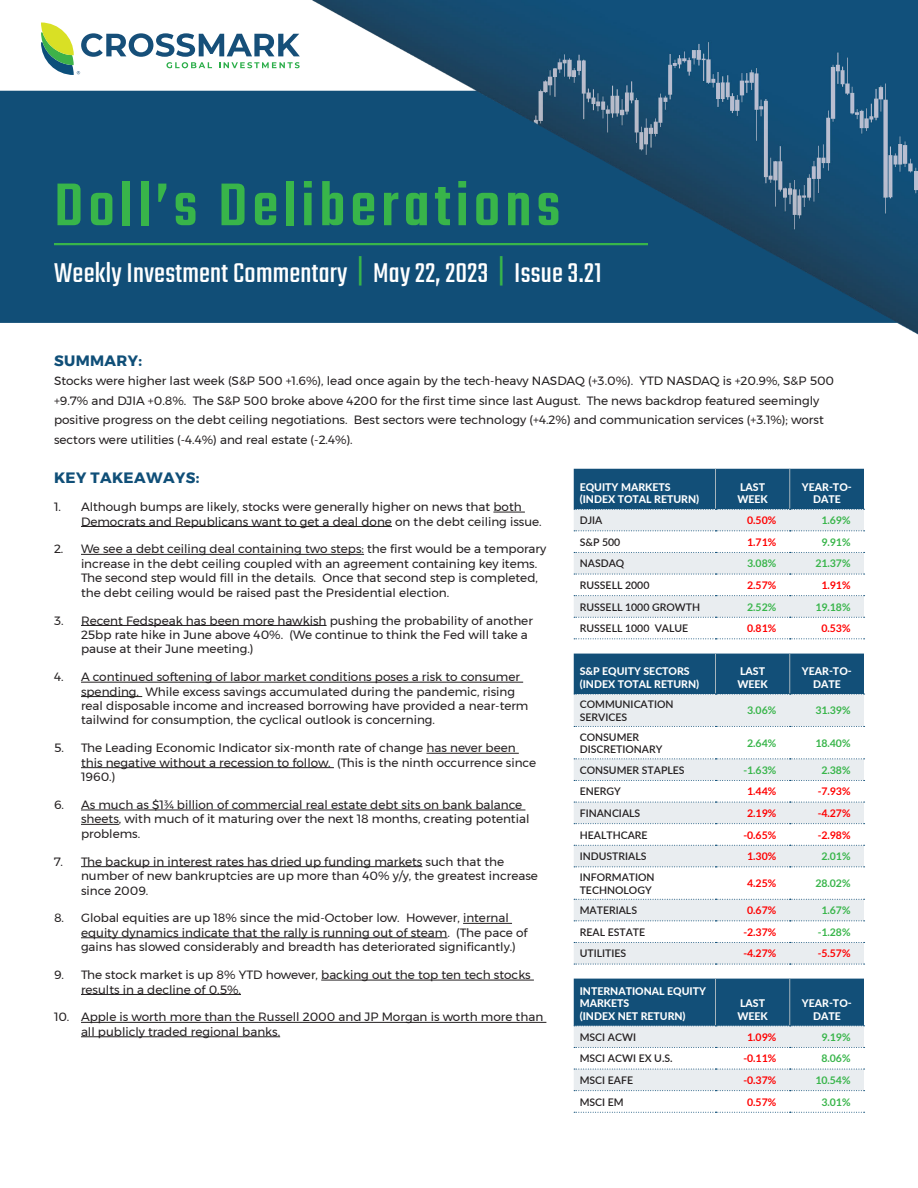
<style>
.page{position:relative;width:918px;height:1188px;background:#fff}
.page>*{position:absolute;margin:0;border:0;box-sizing:border-box;transform-origin:0 0}
.t1{font:500 66px "Teko";letter-spacing:.075em;color:#38b54a}
.t2{font:30px "Teko";letter-spacing:.01em;color:#fff}
.t3{font:700 15px "Montserrat";letter-spacing:.025em;color:#104f78}
.t4{font:12px/14.4px "Montserrat";color:#231f20}
.t5{font:600 10.5px/12.6px "Lato";color:#231f20}
.t6{font:800 10.5px/12.6px "Lato";color:#fff}
.t7{font:700 10.5px "Lato";color:#f00}
.t8{font:700 10.5px "Lato";color:#38b54a}
.s1{font-weight:300;font-size:36px;color:#38b54a}
</style>
<div class="page">
<img style="left:0;top:0;width:918px;height:1113px">
<svg style="left:41px;top:22px;width:259px;height:53px"></svg>
<hr style="left:54px;top:243px;width:594px;height:2px;background:#38b54a">
<svg style="left:574px;top:469px;width:291px;height:170px"></svg>
<svg style="left:574px;top:979px;width:291px;height:134px"></svg>
<svg style="left:574px;top:824px;width:290px;height:21px"></svg>
<svg style="left:574px;top:654px;width:291px;height:170px"></svg>
<svg style="left:574px;top:845px;width:291px;height:120px"></svg>
<hr style="left:493px;top:512px;width:32px;height:1px;background:#231f20">
<hr style="left:81px;top:526px;width:311px;height:1px;background:#231f20">
<hr style="left:81px;top:554px;width:283px;height:1px;background:#231f20">
<hr style="left:81px;top:625px;width:246px;height:1px;background:#231f20">
<hr style="left:81px;top:682px;width:442px;height:1px;background:#231f20">
<hr style="left:81px;top:696px;width:61px;height:1px;background:#231f20">
<hr style="left:426px;top:753px;width:93px;height:1px;background:#231f20">
<hr style="left:81px;top:767px;width:253px;height:1px;background:#231f20">
<hr style="left:81px;top:810px;width:444px;height:1px;background:#231f20">
<hr style="left:81px;top:824px;width:38px;height:1px;background:#231f20">
<hr style="left:81px;top:866px;width:341px;height:1px;background:#231f20">
<hr style="left:463px;top:923px;width:49px;height:1px;background:#231f20">
<hr style="left:81px;top:937px;width:366px;height:1px;background:#231f20">
<hr style="left:321px;top:980px;width:213px;height:1px;background:#231f20">
<hr style="left:81px;top:994px;width:160px;height:1px;background:#231f20">
<hr style="left:81px;top:1022px;width:465px;height:1px;background:#231f20">
<hr style="left:81px;top:1036px;width:199px;height:1px;background:#231f20">
<h1 class="t1" style="left:54px;top:167px;width:508px">Doll’s Deliberations</h1>
<h2 class="t2" style="left:54px;top:256px;width:549px">Weekly Investment Commentary <span class="s1">|</span> May 22, 2023 <span class="s1">|</span> Issue 3.21</h2>
<p class="t3" style="left:54px;top:348px;width:90px">SUMMARY:</p>
<p class="t4" style="left:54px;top:371px;width:782px;line-height:19.5px">Stocks were higher last week (S&amp;P 500 +1.6%), lead once again by the tech-heavy NASDAQ (+3.0%). YTD NASDAQ is +20.9%, S&amp;P 500 +9.7% and DJIA +0.8%. The S&amp;P 500 broke above 4200 for the first time since last August. The news backdrop featured seemingly positive progress on the debt ceiling negotiations. Best sectors were technology (+4.2%) and communication services (+3.1%); worst sectors were utilities (-4.4%) and real estate (-2.4%).</p>
<p class="t3" style="left:54px;top:466px;width:147px">KEY TAKEAWAYS:</p>
<p class="t4" style="left:81px;top:500px;width:462px;text-indent:-27px">1. Although bumps are likely, stocks were generally higher on news that both<br>Democrats and Republicans want to get a deal done on the debt ceiling issue.</p>
<p class="t4" style="left:81px;top:542px;width:467px;text-indent:-27px">2. We see a debt ceiling deal containing two steps: the first would be a temporary increase in the debt ceiling coupled with an agreement containing key items.<br>The second step would fill in the details. Once that second step is completed, the debt ceiling would be raised past the Presidential election.</p>
<p class="t4" style="left:81px;top:613px;width:453px;text-indent:-27px">3. Recent Fedspeak has been more hawkish pushing the probability of another<br>25bp rate hike in June above 40%. (We continue to think the Fed will take a pause at their June meeting.)</p>
<p class="t4" style="left:81px;top:670px;width:449px;text-indent:-27px">4. A continued softening of labor market conditions poses a risk to consumer spending. While excess savings accumulated during the pandemic, rising real disposable income and increased borrowing have provided a near-term tailwind for consumption, the cyclical outlook is concerning.</p>
<p class="t4" style="left:81px;top:741px;width:457px;text-indent:-27px">5. The Leading Economic Indicator six-month rate of change has never been this negative without a recession to follow. (This is the ninth occurrence since<br>1960.)</p>
<p class="t4" style="left:81px;top:797px;width:450px;text-indent:-27px">6. As much as $1¾ billion of commercial real estate debt sits on bank balance sheets, with much of it maturing over the next 18 months, creating potential problems.</p>
<p class="t4" style="left:81px;top:854px;width:459px;text-indent:-27px">7. The backup in interest rates has dried up funding markets such that the number of new bankruptcies are up more than 40% y/y, the greatest increase since 2009.</p>
<p class="t4" style="left:81px;top:911px;width:448px;text-indent:-27px">8. Global equities are up 18% since the mid-October low. However, internal equity dynamics indicate that the rally is running out of steam. (The pace of gains has slowed considerably and breadth has deteriorated significantly.)</p>
<p class="t4" style="left:81px;top:968px;width:451px;text-indent:-27px">9. The stock market is up 8% YTD however, backing out the top ten tech stocks results in a decline of 0.5%.</p>
<p class="t4" style="left:81px;top:1010px;width:464px;text-indent:-27px">10. Apple is worth more than the Russell 2000 and JP Morgan is worth more than all publicly traded regional banks.</p>
<p class="t6" style="left:580px;top:480px;width:121px">EQUITY MARKETS (INDEX TOTAL RETURN)</p>
<p class="t6" style="left:737px;top:480px;width:32px">LAST<br>WEEK</p>
<p class="t6" style="left:802px;top:480px;width:51px;text-align:center">YEAR-TO-<br>DATE</p>
<p class="t5" style="left:580px;top:514px;width:24px">DJIA</p>
<p class="t7" style="left:747px;top:514px;width:31px">0.50%</p>
<p class="t8" style="left:821px;top:514px;width:31px">1.69%</p>
<p class="t5" style="left:580px;top:535px;width:42px">S&amp;P 500</p>
<p class="t7" style="left:747px;top:536px;width:31px">1.71%</p>
<p class="t8" style="left:821px;top:536px;width:31px">9.91%</p>
<p class="t5" style="left:580px;top:557px;width:46px">NASDAQ</p>
<p class="t8" style="left:747px;top:558px;width:31px">3.08%</p>
<p class="t8" style="left:815px;top:558px;width:37px">21.37%</p>
<p class="t5" style="left:580px;top:579px;width:71px">RUSSELL 2000</p>
<p class="t7" style="left:747px;top:579px;width:31px">2.57%</p>
<p class="t7" style="left:821px;top:579px;width:31px">1.91%</p>
<p class="t5" style="left:580px;top:600px;width:122px">RUSSELL 1000 GROWTH</p>
<p class="t8" style="left:747px;top:601px;width:31px">2.52%</p>
<p class="t8" style="left:815px;top:601px;width:37px">19.18%</p>
<p class="t5" style="left:580px;top:622px;width:110px">RUSSELL 1000 VALUE</p>
<p class="t7" style="left:747px;top:622px;width:31px">0.81%</p>
<p class="t7" style="left:821px;top:622px;width:31px">0.53%</p>
<p class="t6" style="left:580px;top:665px;width:121px">S&amp;P EQUITY SECTORS (INDEX TOTAL RETURN)</p>
<p class="t6" style="left:737px;top:665px;width:32px">LAST<br>WEEK</p>
<p class="t6" style="left:802px;top:665px;width:51px;text-align:center">YEAR-TO-<br>DATE</p>
<p class="t5" style="left:580px;top:698px;width:95px">COMMUNICATION<br>SERVICES</p>
<p class="t8" style="left:747px;top:705px;width:31px">3.06%</p>
<p class="t8" style="left:815px;top:705px;width:37px">31.39%</p>
<p class="t5" style="left:580px;top:730px;width:84px">CONSUMER<br>DISCRETIONARY</p>
<p class="t8" style="left:747px;top:737px;width:31px">2.64%</p>
<p class="t8" style="left:815px;top:737px;width:37px">18.40%</p>
<p class="t5" style="left:580px;top:763px;width:106px">CONSUMER STAPLES</p>
<p class="t8" style="left:743px;top:764px;width:34px">-1.63%</p>
<p class="t8" style="left:821px;top:764px;width:31px">2.38%</p>
<p class="t5" style="left:580px;top:785px;width:43px">ENERGY</p>
<p class="t7" style="left:747px;top:786px;width:31px">1.44%</p>
<p class="t7" style="left:818px;top:786px;width:34px">-7.93%</p>
<p class="t5" style="left:580px;top:807px;width:62px">FINANCIALS</p>
<p class="t7" style="left:747px;top:807px;width:31px">2.19%</p>
<p class="t7" style="left:818px;top:807px;width:34px">-4.27%</p>
<p class="t5" style="left:580px;top:828px;width:69px">HEALTHCARE</p>
<p class="t7" style="left:743px;top:829px;width:34px">-0.65%</p>
<p class="t7" style="left:818px;top:829px;width:34px">-2.98%</p>
<p class="t5" style="left:580px;top:850px;width:68px">INDUSTRIALS</p>
<p class="t7" style="left:747px;top:850px;width:31px">1.30%</p>
<p class="t8" style="left:821px;top:850px;width:31px">2.01%</p>
<p class="t5" style="left:580px;top:870px;width:76px">INFORMATION<br>TECHNOLOGY</p>
<p class="t7" style="left:747px;top:877px;width:31px">4.25%</p>
<p class="t8" style="left:815px;top:877px;width:37px">28.02%</p>
<p class="t5" style="left:580px;top:904px;width:59px">MATERIALS</p>
<p class="t7" style="left:747px;top:904px;width:31px">0.67%</p>
<p class="t8" style="left:821px;top:904px;width:31px">1.67%</p>
<p class="t5" style="left:580px;top:925px;width:67px">REAL ESTATE</p>
<p class="t7" style="left:743px;top:926px;width:34px">-2.37%</p>
<p class="t8" style="left:818px;top:926px;width:34px">-1.28%</p>
<p class="t5" style="left:580px;top:947px;width:48px">UTILITIES</p>
<p class="t7" style="left:743px;top:948px;width:34px">-4.27%</p>
<p class="t7" style="left:818px;top:948px;width:34px">-5.57%</p>
<p class="t6" style="left:580px;top:984px;width:128px">INTERNATIONAL EQUITY<br>MARKETS<br>(INDEX NET RETURN)</p>
<p class="t6" style="left:737px;top:997px;width:32px">LAST<br>WEEK</p>
<p class="t6" style="left:802px;top:997px;width:51px;text-align:center">YEAR-TO-<br>DATE</p>
<p class="t5" style="left:580px;top:1030px;width:58px">MSCI ACWI</p>
<p class="t7" style="left:747px;top:1031px;width:31px">1.09%</p>
<p class="t8" style="left:821px;top:1031px;width:31px">9.19%</p>
<p class="t5" style="left:580px;top:1052px;width:94px">MSCI ACWI EX U.S.</p>
<p class="t7" style="left:743px;top:1053px;width:34px">-0.11%</p>
<p class="t8" style="left:821px;top:1053px;width:31px">8.06%</p>
<p class="t5" style="left:580px;top:1074px;width:55px">MSCI EAFE</p>
<p class="t7" style="left:743px;top:1074px;width:34px">-0.37%</p>
<p class="t8" style="left:815px;top:1074px;width:37px">10.54%</p>
<p class="t5" style="left:580px;top:1095px;width:46px">MSCI EM</p>
<p class="t7" style="left:747px;top:1096px;width:31px">0.57%</p>
<p class="t8" style="left:821px;top:1096px;width:31px">3.01%</p>
</div>
